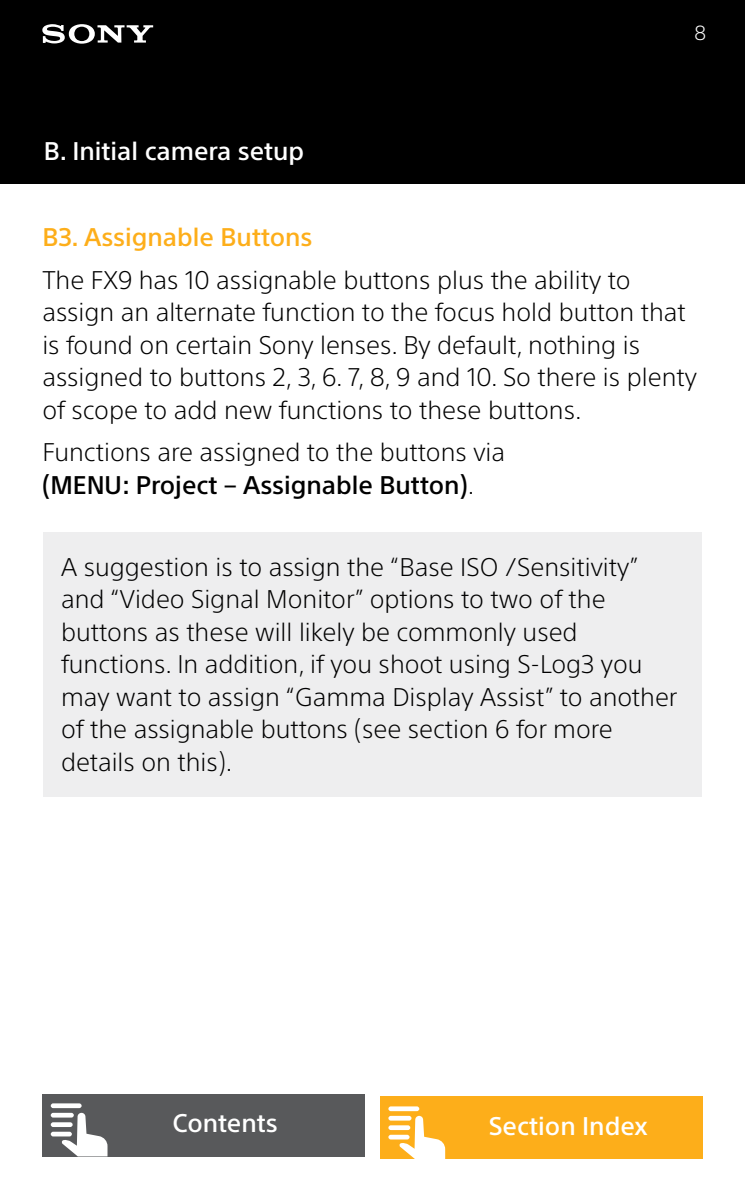
<style>
.page{position:relative;width:745px;height:1190px;background:#fff}
.page>*{position:absolute;margin:0;border:0;box-sizing:border-box;transform-origin:0 0}
.t1{font:300 25px/32.5px "SST Pro";color:#000}
.t2{font:500 25px "SST Pro";color:#fff}
.t3{font:500 25px "SST Std";color:#000}
.t4{font:500 25px "SST Pro";color:#fdae1a}
.t5{font:300 20px "SST Pro";color:#fff}
.s1{font-family:"SST Pro";font-weight:300}
</style>
<div class="page">
<div style="left:42px;top:1094px;width:323px;height:62px;background:#58595b"></div>
<svg style="left:51px;top:1103px;width:56px;height:53px"></svg>
<div style="left:0;top:0;width:744px;height:184px;background:#000"></div>
<svg style="left:42px;top:24px;width:111px;height:20px"></svg>
<div style="left:380px;top:1096px;width:322px;height:63px;background:#fdae1a"></div>
<svg style="left:388px;top:1106px;width:57px;height:53px"></svg>
<div style="left:43px;top:532px;width:658px;height:265px;background:#eeeeef"></div>
<p class="t2" style="left:44px;top:136px;width:262px">B. Initial camera setup</p>
<p class="t5" style="left:694px;top:21px;width:13px">8</p>
<p class="t4" style="left:42px;top:222px;width:272px">B3. Assignable Buttons</p>
<p class="t1" style="left:42px;top:263px;width:655px">The FX9 has 10 assignable buttons plus the ability to assign an alternate function to the focus hold button that is found on certain Sony lenses. By default, nothing is assigned to buttons 2, 3, 6. 7, 8, 9 and 10. So there is plenty of scope to add new functions to these buttons.</p>
<p class="t1" style="left:42px;top:436px;width:464px">Functions are assigned to the buttons via</p>
<p class="t3" style="left:42px;top:470px;width:433px">(MENU: Project – Assignable Button)<span class="s1">.</span></p>
<p class="t1" style="left:61px;top:550px;width:617px">A suggestion is to assign the “Base ISO /Sensitivity” and “Video Signal Monitor” options to two of the buttons as these will likely be commonly used functions. In addition, if you shoot using S-Log3 you may want to assign “Gamma Display Assist” to another of the assignable buttons (see section 6 for more details on this).</p>
<p class="t2" style="left:172px;top:1108px;width:107px">Contents</p>
<p class="t2" style="left:488px;top:1111px;width:160px">Section Index</p>
</div>
